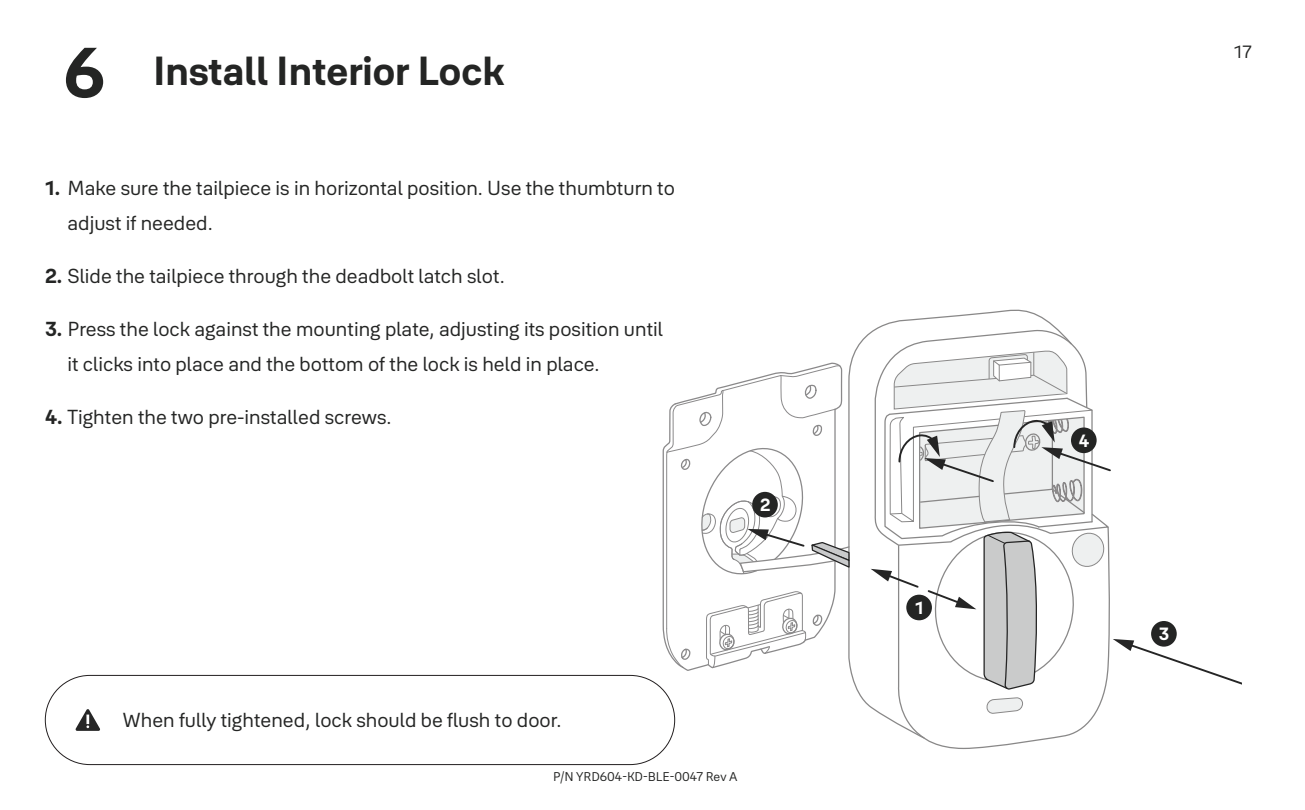
<style>
.page{position:relative;width:1305px;height:810px;background:#fff}
.page>*{position:absolute;margin:0;border:0;box-sizing:border-box;transform-origin:0 0}
.H1_Step_Numbered{font:700 40px "Yale Solis";color:#242524}
.Body_Text__8pt{font:20px/35px "Yale Solis";color:#242524}
.Black_Circle_Callout_Number{font:700 17.5px "Yale Solis";color:#fff}
.t1{font:17.5px "Yale Solis";color:#242524}
.t2{font:12.5px "Yale Solis";color:#242524}
.s1{font-size:70px}
.s2{font-weight:700}
</style>
<div class="page">
<svg style="left:850px;top:309px;width:206px;height:440px"></svg>
<svg style="left:873px;top:327px;width:205px;height:23px"></svg>
<svg style="left:871px;top:350px;width:371px;height:390px"></svg>
<svg style="left:663px;top:363px;width:188px;height:309px"></svg>
<div style="left:906px;top:595px;width:26px;height:25px;background:#242524;border-radius:50%"></div>
<div style="left:1151px;top:621px;width:26px;height:26px;background:#242524;border-radius:50%"></div>
<div style="left:1071px;top:427px;width:26px;height:26px;background:#242524;border-radius:50%"></div>
<div style="left:752px;top:492px;width:26px;height:26px;background:#242524;border-radius:50%"></div>
<svg style="left:76px;top:709px;width:24px;height:22px"></svg>
<div style="left:45px;top:675px;width:630px;height:90px;border:1px solid #231f20;border-radius:45px"></div>
<p class="H1_Step_Numbered" style="left:63px;top:47px;width:443px"><span class="s1">6</span> Install Interior Lock</p>
<p class="Body_Text__8pt" style="left:68px;top:170px;width:609px;text-indent:-22px"><span class="s2">1.</span> Make sure the tailpiece is in horizontal position. Use the thumbturn to adjust if needed.</p>
<p class="Body_Text__8pt" style="left:45px;top:258px;width:461px"><span class="s2">2.</span> Slide the tailpiece through the deadbolt latch slot.</p>
<p class="Body_Text__8pt" style="left:68px;top:311px;width:597px;text-indent:-22px"><span class="s2">3.</span> Press the lock against the mounting plate, adjusting its position until it clicks into place and the bottom of the lock is held in place.</p>
<p class="Body_Text__8pt" style="left:45px;top:399px;width:348px"><span class="s2">4.</span> Tighten the two pre-installed screws.</p>
<p class="Black_Circle_Callout_Number" style="left:760px;top:494px;width:12px">2</p>
<p class="Body_Text__8pt" style="left:123px;top:702px;width:440px">When fully tightened, lock should be flush to door.</p>
<p class="t2" style="left:553px;top:769px;width:186px">P/N YRD604-KD-BLE-0047 Rev A</p>
<p class="Black_Circle_Callout_Number" style="left:915px;top:597px;width:10px">1</p>
<p class="t1" style="left:1234px;top:42px;width:19px">17</p>
<p class="Black_Circle_Callout_Number" style="left:1079px;top:430px;width:12px">4</p>
<p class="Black_Circle_Callout_Number" style="left:1159px;top:624px;width:12px">3</p>
</div>
